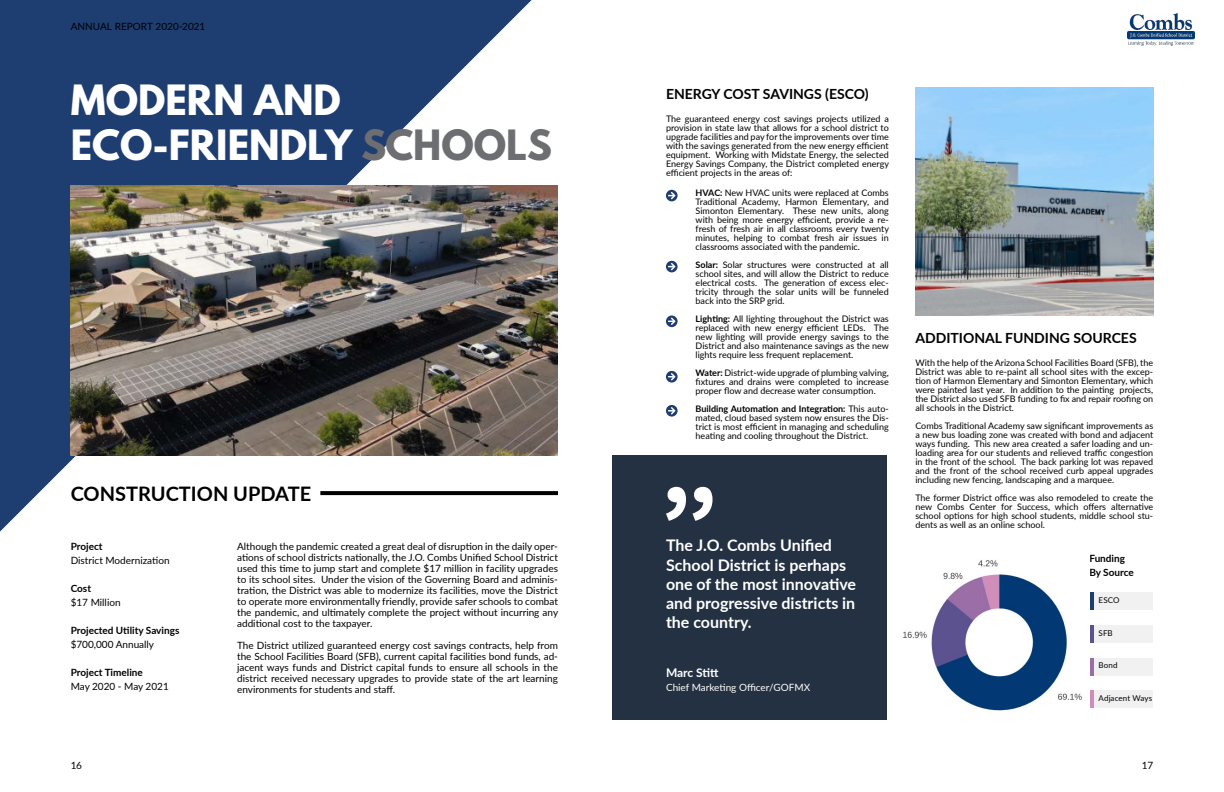
<style>
.page{position:relative;width:1224px;height:792px;background:#fff}
.page>*{position:absolute;margin:0;border:0;box-sizing:border-box;transform-origin:0 0}
.t1{font:700 37px/44.4px "League Spartan";color:#fff}
.t2{font:700 20px "Lato";color:#000}
.t3{font:700 16px/19.2px "Lato";color:#fff}
.t4{font:700 14px "Lato";color:#000}
.t5{font:700 12px "Lato";letter-spacing:-.015em;color:#fff}
.t6{font:10px/11px "Lato";color:#000;text-align:justify}
.t7{font:700 10px/14px "Lato";color:#000}
.t8{font:10px "Lato";color:#fff}
.t9{font:9px/9px "Lato";color:#000;text-align:justify}
.t10{font:8px "Lato";letter-spacing:.015em;color:#000}
.s1{color:#6d6e71}
.s2{font-weight:700}
</style>
<div class="page">
<svg style="left:0;top:0;width:532px;height:532px;fill:#1e3d71"></svg>
<div style="left:612px;top:456px;width:274px;height:264px;background:#233142"></div>
<img style="left:71px;top:186px;width:487px;height:270px">
<img style="left:916px;top:87px;width:237px;height:228px">
<svg style="left:320px;top:491px;width:238px;height:4px"></svg>
<svg style="left:666px;top:487px;width:47px;height:34px"></svg>
<svg style="left:666px;top:190px;width:12px;height:11px"></svg>
<svg style="left:666px;top:261px;width:12px;height:11px"></svg>
<svg style="left:666px;top:315px;width:12px;height:12px"></svg>
<svg style="left:666px;top:371px;width:12px;height:12px"></svg>
<svg style="left:666px;top:405px;width:12px;height:12px"></svg>
<div style="left:1089px;top:691px;width:64px;height:17px;background:#f1f1f2"></div>
<div style="left:1089px;top:658px;width:64px;height:17px;background:#f1f1f2"></div>
<div style="left:1089px;top:625px;width:64px;height:17px;background:#f1f1f2"></div>
<div style="left:1089px;top:593px;width:64px;height:17px;background:#f1f1f2"></div>
<div style="left:1089px;top:691px;width:5px;height:17px;background:#cf8eba"></div>
<div style="left:1089px;top:658px;width:5px;height:17px;background:#996da7"></div>
<div style="left:1089px;top:625px;width:5px;height:17px;background:#5c5290"></div>
<div style="left:1089px;top:593px;width:5px;height:17px;background:#1e3d71"></div>
<img style="left:903px;top:560px;width:179px;height:151px">
<img style="left:1127px;top:14px;width:67px;height:32px">
<p class="t6" style="left:71px;top:20px;width:136px">ANNUAL REPORT 2020-2021</p>
<h1 class="t1" style="left:71px;top:78px;width:483px">MODERN AND<br>ECO-FRIENDLY <span class="s1">SCHOOLS</span></h1>
<h2 class="t2" style="left:71px;top:479px;width:242px">CONSTRUCTION UPDATE</h2>
<p class="t7" style="left:71px;top:539px;width:33px">Project</p>
<p class="t6" style="left:71px;top:555px;width:100px">District Modernization</p>
<p class="t7" style="left:71px;top:581px;width:22px">Cost</p>
<p class="t6" style="left:71px;top:597px;width:51px">$17 Million</p>
<p class="t7" style="left:71px;top:623px;width:110px">Projected Utility Savings</p>
<p class="t6" style="left:71px;top:639px;width:85px">$700,000 Annually</p>
<p class="t7" style="left:71px;top:665px;width:74px">Project Timeline</p>
<p class="t6" style="left:71px;top:681px;width:100px">May 2020 - May 2021</p>
<p class="t6" style="left:237px;top:541px;width:323px">Although the pandemic created a great deal of disruption in the daily oper&shy;ations of school districts nationally, the J.O. Combs Unified School District used this time to jump start and complete $17 million in facility upgrades to its school sites. Under the vision of the Governing Board and adminis&shy;tration, the District was able to modernize its facilities, move the District to operate more environmentally friendly, provide safer schools to combat the pandemic, and ultimately complete the project without incurring any additional cost to the taxpayer.</p>
<p class="t6" style="left:237px;top:640px;width:322px">The District utilized guaranteed energy cost savings contracts, help from the School Facilities Board (SFB), current capital facilities bond funds, ad&shy;jacent ways funds and District capital funds to ensure all schools in the district received necessary upgrades to provide state of the art learning environments for students and staff.</p>
<h3 class="t4" style="left:666px;top:83px;width:204px">ENERGY COST SAVINGS (ESCO)</h3>
<p class="t9" style="left:666px;top:114px;width:225px">The guaranteed energy cost savings projects utilized a provision in state law that allows for a school district to upgrade facilities and pay for the improvements over time with the savings generated from the new energy efficient equipment. Working with Midstate Energy, the selected Energy Savings Company, the District completed energy efficient projects in the areas of:</p>
<p class="t9" style="left:696px;top:188px;width:195px"><span class="s2">HVAC:</span> New HVAC units were replaced at Combs Traditional Academy, Harmon Elementary, and Simonton Elementary. These new units, along with being more energy efficient, provide a re&shy;fresh of fresh air in all classrooms every twenty minutes, helping to combat fresh air issues in classrooms associated with the pandemic.</p>
<p class="t9" style="left:696px;top:260px;width:195px"><span class="s2">Solar:</span> Solar structures were constructed at all school sites, and will allow the District to reduce electrical costs. The generation of excess elec&shy;tricity through the solar units will be funneled back into the SRP grid.</p>
<p class="t9" style="left:696px;top:314px;width:195px"><span class="s2">Lighting:</span> All lighting throughout the District was replaced with new energy efficient LEDs. The new lighting will provide energy savings to the District and also maintenance savings as the new lights require less frequent replacement.</p>
<p class="t9" style="left:696px;top:368px;width:195px"><span class="s2">Water:</span> District-wide upgrade of plumbing valving, fixtures and drains were completed to increase proper flow and decrease water consumption.</p>
<p class="t9" style="left:696px;top:404px;width:195px"><span class="s2">Building Automation and Integration:</span> This auto&shy;mated, cloud based system now ensures the Dis&shy;trict is most efficient in managing and scheduling heating and cooling throughout the District.</p>
<h3 class="t3" style="left:666px;top:535px;width:192px">The J.O. Combs Unified<br>School District is perhaps one of the most innovative and progressive districts in the country.</h3>
<h3 class="t5" style="left:666px;top:664px;width:54px">Marc Stitt</h3>
<p class="t8" style="left:666px;top:680px;width:146px">Chief Marketing Officer/GOFMX</p>
<h3 class="t4" style="left:915px;top:328px;width:223px">ADDITIONAL FUNDING SOURCES</h3>
<p class="t9" style="left:915px;top:358px;width:239px">With the help of the Arizona School Facilities Board (SFB), the District was able to re-paint all school sites with the excep&shy;tion of Harmon Elementary and Simonton Elementary, which were painted last year. In addition to the painting projects, the District also used SFB funding to fix and repair roofing on all schools in the District.</p>
<p class="t9" style="left:915px;top:421px;width:239px">Combs Traditional Academy saw significant improvements as a new bus loading zone was created with bond and adjacent ways funding. This new area created a safer loading and un&shy;loading area for our students and relieved traffic congestion in the front of the school. The back parking lot was repaved and the front of the school received curb appeal upgrades including new fencing, landscaping and a marquee.</p>
<p class="t9" style="left:915px;top:493px;width:239px">The former District office was also remodeled to create the new Combs Center for Success, which offers alternative school options for high school students, middle school stu&shy;dents as well as an online school.</p>
<p class="t7" style="left:1089px;top:551px;width:46px">Funding<br>By Source</p>
<p class="t10" style="left:1099px;top:595px;width:23px">ESCO</p>
<p class="t10" style="left:1099px;top:627px;width:16px">SFB</p>
<p class="t10" style="left:1099px;top:660px;width:21px">Bond</p>
<p class="t10" style="left:1099px;top:692px;width:55px">Adjacent Ways</p>
<p class="t6" style="left:71px;top:759px;width:13px">16</p>
<p class="t6" style="left:1142px;top:759px;width:13px">17</p>
</div>
